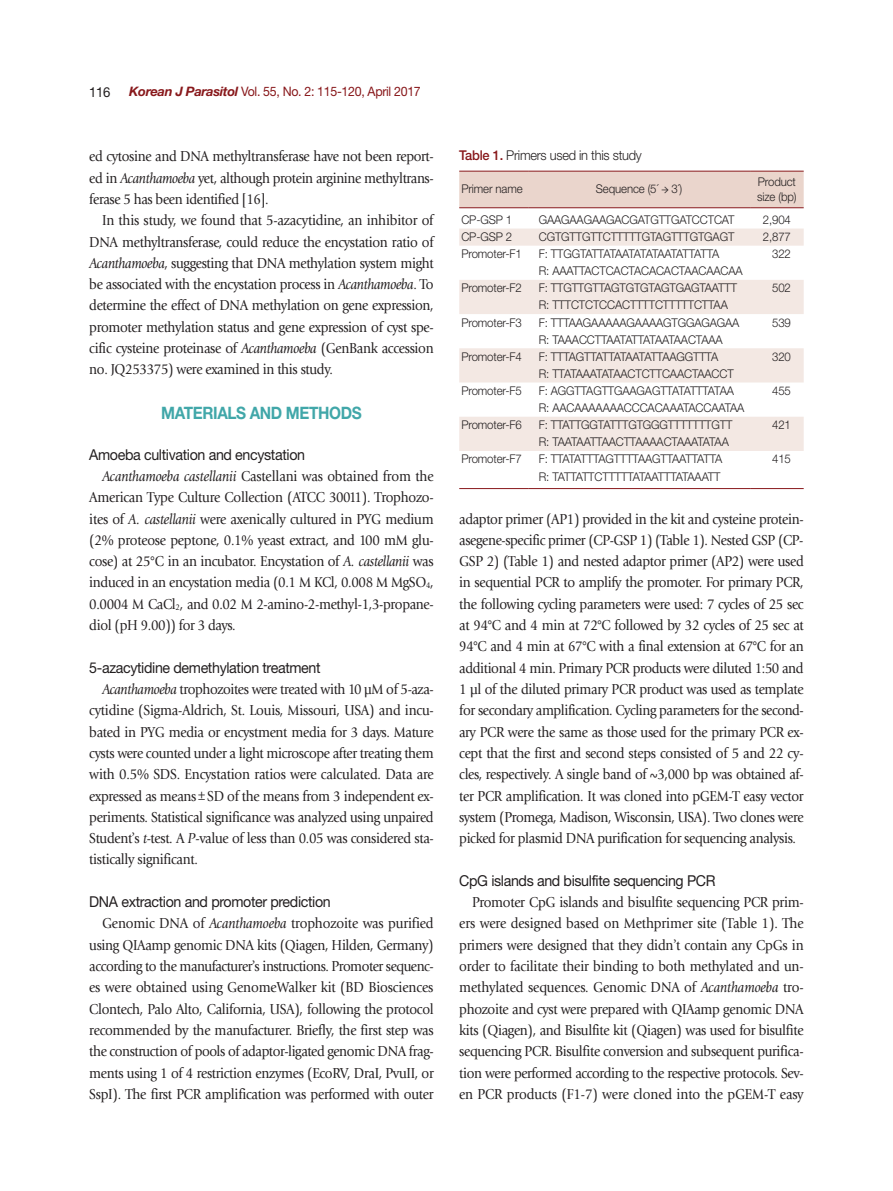
<style>
.page{position:relative;width:893px;height:1191px;background:#fff}
.page>*{position:absolute;margin:0;border:0;box-sizing:border-box;transform-origin:0 0}
.본문_대제목{font:700 17.1px "Helvetica Neue LT Std";letter-spacing:-.025em;color:#41a7a9;scale:.9 1}
.본문{font:15px/21.3px "Giovanni Std";letter-spacing:-.025em;color:#231f20;text-align:justify;scale:.9 1}
.본문_중제목{font:15px "Helvetica Neue LT Std";letter-spacing:-.025em;color:#231f20;scale:.95 1}
.하시라{font:13.8px "Helvetica Neue LT Std";color:#231f20;scale:.95 1}
.표_제목__그림_설명{font:300 13.5px "Helvetica Neue LT Std";letter-spacing:-.02em;color:#231f20;scale:.95 1}
.하시라-2{font:13.05px "Helvetica Neue LT Std";letter-spacing:-.025em;color:#88181b;scale:.95 1}
.표_본문{font:300 12px/14.4px "Helvetica Neue LT Std";letter-spacing:-.01em;color:#231f20;scale:.95 1}
.표_본문-2{font:300 12px "Helvetica Neue LT Std";letter-spacing:-.08em;color:#231f20;scale:.95 1}
.s1{font-weight:700;font-style:italic}
.s2{font-style:italic}
.s3{font-size:8.7px}
.s4{font-family:"Minion Pro"}
.s5{font-weight:500;color:#88181b}
.s6{font-family:"Minion Pro";font-weight:400}
</style>
<div class="page">
<div style="left:459px;top:172px;width:345px;height:37px;background:#ead5cc"></div>
<svg style="left:459px;top:228px;width:345px;height:223px;fill:#f3e8e3"></svg>
<hr style="left:459px;top:171px;width:69px;height:1px;background:#88181b">
<hr style="left:528px;top:171px;width:222px;height:1px;background:#88181b">
<hr style="left:750px;top:171px;width:54px;height:1px;background:#88181b">
<hr style="left:459px;top:207px;width:69px;height:1px;background:#88181b">
<hr style="left:528px;top:207px;width:222px;height:1px;background:#88181b">
<hr style="left:750px;top:207px;width:54px;height:1px;background:#88181b">
<hr style="left:459px;top:488px;width:69px;height:1px;background:#88181b">
<hr style="left:528px;top:488px;width:222px;height:1px;background:#88181b">
<hr style="left:750px;top:488px;width:54px;height:1px;background:#88181b">
<p class="하시라" style="left:89px;top:83px;width:24px">116</p>
<p class="하시라-2" style="left:129px;top:84px;width:308px"><span class="s1">Korean J Parasitol</span> Vol. 55, No. 2: 115-120, April 2017</p>
<p class="본문" style="left:89px;top:146px;width:384px">ed cytosine and DNA methyltransferase have not been report&shy;ed in <span class="s2">Acanthamoeba</span> yet, although protein arginine methyltrans&shy;ferase 5 has been identified [16].</p>
<p class="본문" style="left:89px;top:210px;width:384px;text-indent:13px">In this study, we found that 5-azacytidine, an inhibitor of DNA methyltransferase, could reduce the encystation ratio of <span class="s2">Acanthamoeba</span>, suggesting that DNA methylation system might be associated with the encystation process in <span class="s2">Acanthamoeba</span>. To determine the effect of DNA methylation on gene expression, promoter methylation status and gene expression of cyst spe&shy;cific cysteine proteinase of <span class="s2">Acanthamoeba</span> (GenBank accession no. JQ253375) were examined in this study.</p>
<p class="본문_대제목" style="left:161px;top:402px;width:224px">MATERIALS AND METHODS</p>
<p class="본문_중제목" style="left:89px;top:445px;width:229px">Amoeba cultivation and encystation</p>
<p class="본문" style="left:89px;top:465px;width:384px;text-indent:13px"><span class="s2">Acanthamoeba castellanii</span> Castellani was obtained from the American Type Culture Collection (ATCC 30011). Trophozo&shy;ites of <span class="s2">A. castellanii</span> were axenically cultured in PYG medium (2% proteose peptone, 0.1% yeast extract, and 100 mM glu&shy;cose) at 25°C in an incubator. Encystation of <span class="s2">A. castellanii</span> was induced in an encystation media (0.1 M KCl, 0.008 M MgSO<span class="s3">4</span>, 0.0004 M CaCl<span class="s3">2</span>, and 0.02 M 2-amino-2-methyl-1,3-propane&shy;diol (pH 9.00)) for 3 days.</p>
<p class="본문_중제목" style="left:89px;top:658px;width:245px">5-azacytidine demethylation treatment</p>
<p class="본문" style="left:89px;top:678px;width:384px;text-indent:13px"><span class="s2">Acanthamoeba</span> trophozoites were treated with 10 μM of 5-aza&shy;cytidine (Sigma-Aldrich, St. Louis, Missouri, USA) and incu&shy;bated in PYG media or encystment media for 3 days. Mature cysts were counted under a light microscope after treating them with 0.5% SDS. Encystation ratios were calculated. Data are expressed as means<span class="s4">±</span>SD of the means from 3 independent ex&shy;periments. Statistical significance was analyzed using unpaired Student<span class="s4">’</span>s <span class="s2">t</span>-test. A <span class="s2">P</span>-value of less than 0.05 was considered sta&shy;tistically significant.</p>
<p class="본문_중제목" style="left:89px;top:892px;width:256px">DNA extraction and promoter prediction</p>
<p class="본문" style="left:89px;top:913px;width:384px;text-indent:13px">Genomic DNA of <span class="s2">Acanthamoeba</span> trophozoite was purified using QIAamp genomic DNA kits (Qiagen, Hilden, Germany) according to the manufacturer<span class="s4">’</span>s instructions. Promoter sequenc&shy;es were obtained using GenomeWalker kit (BD Biosciences Clontech, Palo Alto, California, USA), following the protocol recommended by the manufacturer. Briefly, the first step was the construction of pools of adaptor-ligated genomic DNA frag&shy;ments using 1 of 4 restriction enzymes (EcoRV, DraI, PvuII, or SspI). The first PCR amplification was performed with outer</p>
<p class="표_제목__그림_설명" style="left:459px;top:147px;width:194px"><span class="s5">Table 1.</span> Primers used in this study</p>
<p class="표_본문" style="left:461px;top:182px;width:66px">Primer name</p>
<p class="표_본문" style="left:596px;top:182px;width:92px">Sequence (5´ <span class="s6">→</span> 3´)</p>
<p class="표_본문" style="left:757px;top:174px;width:43px">Product size (bp)</p>
<p class="표_본문" style="left:461px;top:212px;width:55px">CP-GSP 1</p>
<p class="표_본문" style="left:539px;top:212px;width:208px">GAAGAAGAAGACGATGTTGATCCTCAT</p>
<p class="표_본문" style="left:763px;top:212px;width:31px">2,904</p>
<p class="표_본문" style="left:461px;top:229px;width:55px">CP-GSP 2</p>
<p class="표_본문" style="left:539px;top:229px;width:207px">CGTGTTGTTCTTTTTGTAGTTTGTGAGT</p>
<p class="표_본문" style="left:763px;top:229px;width:31px">2,877</p>
<p class="표_본문" style="left:461px;top:246px;width:65px">Promoter-F1</p>
<p class="표_본문-2" style="left:539px;top:246px;width:192px">F: TTGGTATTATAATATATAATATTATTA</p>
<p class="표_본문" style="left:772px;top:246px;width:21px">322</p>
<p class="표_본문" style="left:539px;top:263px;width:216px">R: AAATTACTCACTACACACTAACAACAA</p>
<p class="표_본문" style="left:461px;top:281px;width:65px">Promoter-F2</p>
<p class="표_본문" style="left:539px;top:281px;width:210px">F: TTGTTGTTAGTGTGTAGTGAGTAATTT</p>
<p class="표_본문" style="left:772px;top:281px;width:21px">502</p>
<p class="표_본문" style="left:539px;top:298px;width:201px">R: TTTCTCTCCACTTTTCTTTTTCTTAA</p>
<p class="표_본문" style="left:461px;top:315px;width:65px">Promoter-F3</p>
<p class="표_본문" style="left:539px;top:315px;width:213px">F: TTTAAGAAAAAGAAAAGTGGAGAGAA</p>
<p class="표_본문" style="left:772px;top:315px;width:21px">539</p>
<p class="표_본문" style="left:539px;top:332px;width:195px">R: TAAACCTTAATATTATAATAACTAAA</p>
<p class="표_본문" style="left:461px;top:349px;width:65px">Promoter-F4</p>
<p class="표_본문" style="left:539px;top:349px;width:190px">F: TTTAGTTATTATAATATTAAGGTTTA</p>
<p class="표_본문" style="left:772px;top:349px;width:21px">320</p>
<p class="표_본문" style="left:539px;top:366px;width:207px">R: TTATAAATATAACTCTTCAACTAACCT</p>
<p class="표_본문" style="left:461px;top:383px;width:65px">Promoter-F5</p>
<p class="표_본문" style="left:539px;top:383px;width:207px">F: AGGTTAGTTGAAGAGTTATATTTATAA</p>
<p class="표_본문" style="left:772px;top:383px;width:21px">455</p>
<p class="표_본문" style="left:539px;top:400px;width:218px">R: AACAAAAAAACCCACAAATACCAATAA</p>
<p class="표_본문" style="left:461px;top:417px;width:65px">Promoter-F6</p>
<p class="표_본문" style="left:539px;top:417px;width:205px">F: TTATTGGTATTTGTGGGTTTTTTTGTT</p>
<p class="표_본문" style="left:772px;top:417px;width:21px">421</p>
<p class="표_본문" style="left:539px;top:434px;width:202px">R: TAATAATTAACTTAAAACTAAATATAA</p>
<p class="표_본문" style="left:461px;top:452px;width:65px">Promoter-F7</p>
<p class="표_본문" style="left:539px;top:452px;width:195px">F: TTATATTTAGTTTTAAGTTAATTATTA</p>
<p class="표_본문" style="left:772px;top:452px;width:21px">415</p>
<p class="표_본문" style="left:539px;top:469px;width:193px">R: TATTATTCTTTTTATAATTTATAAATT</p>
<p class="본문" style="left:459px;top:508px;width:384px">adaptor primer (AP1) provided in the kit and cysteine protein&shy;asegene-specific primer (CP-GSP 1) (Table 1). Nested GSP (CP-GSP 2) (Table 1) and nested adaptor primer (AP2) were used in sequential PCR to amplify the promoter. For primary PCR, the following cycling parameters were used: 7 cycles of 25 sec at 94°C and 4 min at 72°C followed by 32 cycles of 25 sec at 94°C and 4 min at 67°C with a final extension at 67°C for an additional 4 min. Primary PCR products were diluted 1:50 and 1 μl of the diluted primary PCR product was used as template for secondary amplification. Cycling parameters for the second&shy;ary PCR were the same as those used for the primary PCR ex&shy;cept that the first and second steps consisted of 5 and 22 cy&shy;cles, respectively. A single band of ~3,000 bp was obtained af&shy;ter PCR amplification. It was cloned into pGEM-T easy vector system (Promega, Madison, Wisconsin, USA). Two clones were picked for plasmid DNA purification for sequencing analysis.</p>
<p class="본문_중제목" style="left:459px;top:871px;width:271px">CpG islands and bisulfite sequencing PCR</p>
<p class="본문" style="left:459px;top:891px;width:384px;text-indent:13px">Promoter CpG islands and bisulfite sequencing PCR prim&shy;ers were designed based on Methprimer site (Table 1). The primers were designed that they didn<span class="s4">’</span>t contain any CpGs in order to facilitate their binding to both methylated and un&shy;methylated sequences. Genomic DNA of <span class="s2">Acanthamoeba</span> tro&shy;phozoite and cyst were prepared with QIAamp genomic DNA kits (Qiagen), and Bisulfite kit (Qiagen) was used for bisulfite sequencing PCR. Bisulfite conversion and subsequent purifica&shy;tion were performed according to the respective protocols. Sev&shy;en PCR products (F1-7) were cloned into the pGEM-T easy</p>
</div>
